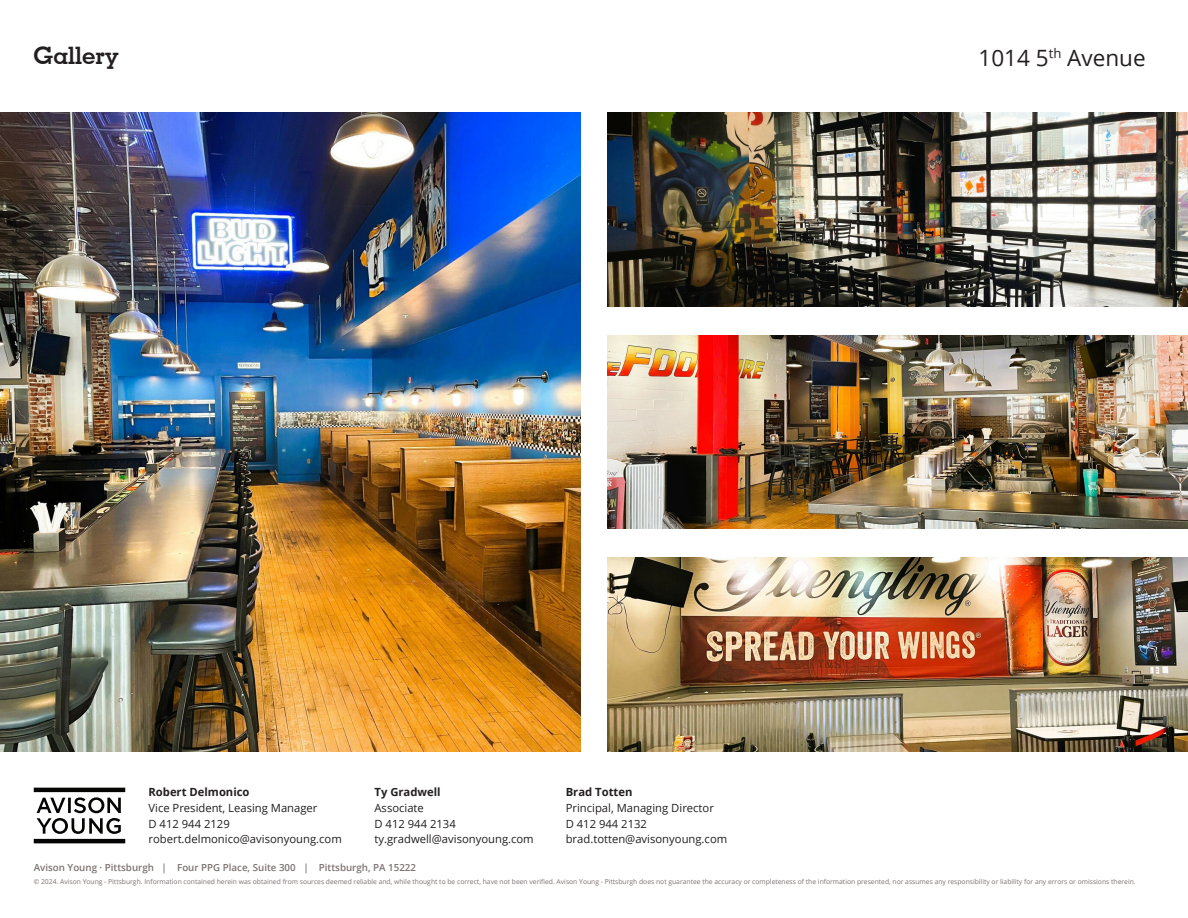
<style>
.page{position:relative;width:1188px;height:918px;background:#fff}
.page>*{position:absolute;margin:0;border:0;box-sizing:border-box;transform-origin:0 0}
.t1{font:700 24px "Geometric Slab 703 BT";color:#231f20}
.t2{font:22.5px "Open Sans";color:#231f20}
.t3{font:11.25px "Open Sans";color:#231f20}
.t4{font:700 11.25px "Open Sans";color:#231f20}
.t5{font:600 9.75px "Open Sans";color:#7c7370}
.t6{font:6.75px "Open Sans";color:#7c7370}
</style>
<div class="page">
<img style="left:0;top:112px;width:580px;height:640px">
<img style="left:608px;top:112px;width:580px;height:194px">
<img style="left:608px;top:335px;width:580px;height:194px">
<img style="left:608px;top:558px;width:580px;height:194px">
<svg style="left:34px;top:788px;width:91px;height:55px"></svg>
<p class="t1" style="left:33px;top:41px;width:87px">Gallery</p>
<p class="t2" style="left:979px;top:42px;width:169px">1014 5<sup>th</sup> Avenue</p>
<p class="t4" style="left:148px;top:784px;width:103px">Robert Delmonico</p>
<p class="t3" style="left:148px;top:800px;width:171px">Vice President, Leasing Manager</p>
<p class="t3" style="left:148px;top:816px;width:83px">D 412 944 2129</p>
<p class="t3" style="left:148px;top:831px;width:195px">robert.delmonico@avisonyoung.com</p>
<p class="t4" style="left:375px;top:784px;width:68px">Ty Gradwell</p>
<p class="t3" style="left:375px;top:800px;width:51px">Associate</p>
<p class="t3" style="left:375px;top:816px;width:83px">D 412 944 2134</p>
<p class="t3" style="left:375px;top:831px;width:161px">ty.gradwell@avisonyoung.com</p>
<p class="t4" style="left:566px;top:784px;width:68px">Brad Totten</p>
<p class="t3" style="left:566px;top:800px;width:150px">Principal, Managing Director</p>
<p class="t3" style="left:566px;top:816px;width:83px">D 412 944 2132</p>
<p class="t3" style="left:566px;top:831px;width:163px">brad.totten@avisonyoung.com</p>
<p class="t5" style="left:34px;top:861px;width:384px">Avison Young · Pittsburgh | Four PPG Place, Suite 300 | Pittsburgh, PA 15222</p>
<p class="t6" style="left:34px;top:877px;width:1103px">© 2024. Avison Young - Pittsburgh. Information contained herein was obtained from sources deemed reliable and, while thought to be correct, have not been verified. Avison Young - Pittsburgh does not guarantee the accuracy or completeness of the information presented, nor assumes any responsibility or liability for any errors or omissions therein.</p>
</div>
